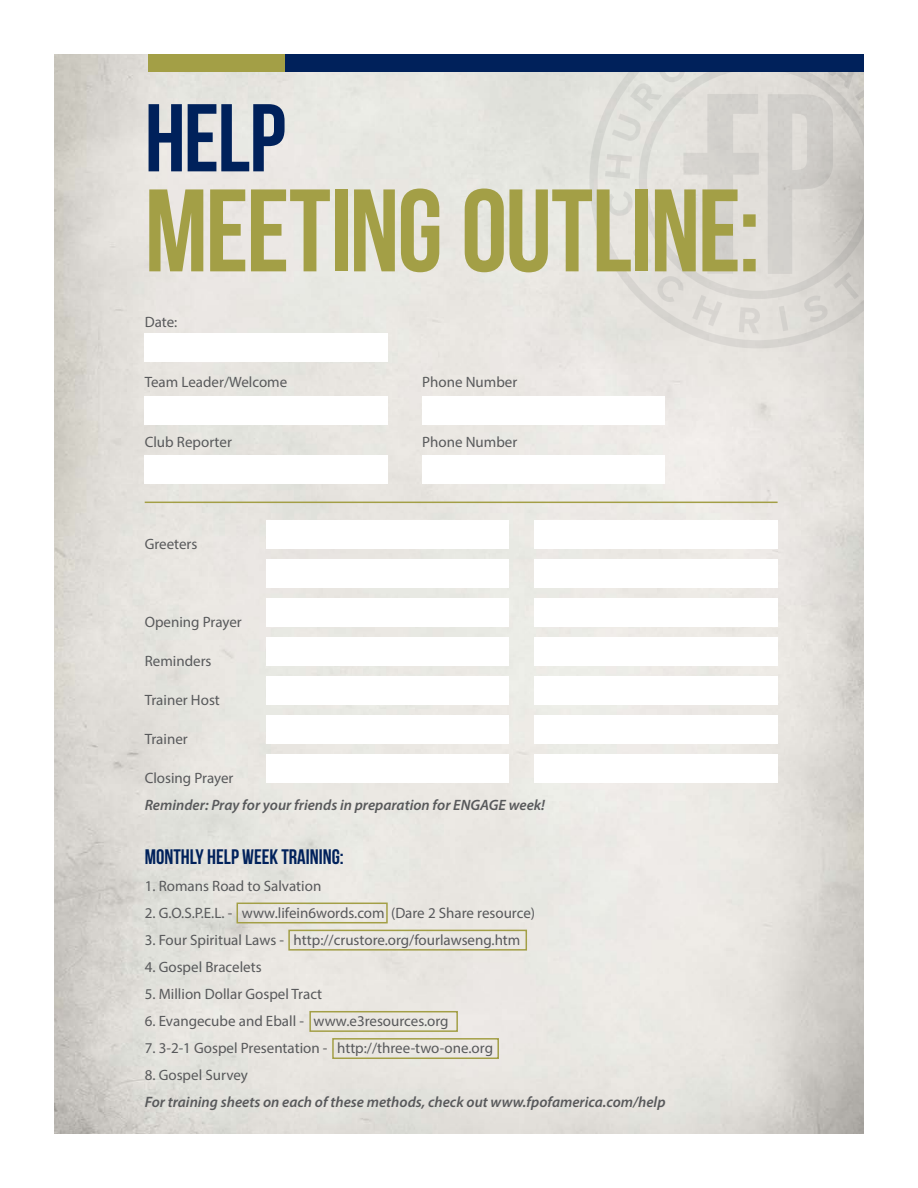
<style>
.page{position:relative;width:918px;height:1188px;background:#fff}
.page>*{position:absolute;margin:0;border:0;box-sizing:border-box;transform-origin:0 0}
.t1{font:117px "Bebas Neue";letter-spacing:-.02em;color:#a39f46}
.t2{font:96px "Bebas Neue";color:#00215b}
.t3{font:21px "Bebas Neue";color:#00215b}
.t4{font:15px "Myriad Pro";color:#58595b}
.t5{font:italic 600 15px "Myriad Pro";color:#58595b}
</style>
<div class="page">
<img style="left:54px;top:54px;width:810px;height:1080px">
<div style="left:148px;top:54px;width:137px;height:17px;background:#a39f46"></div>
<div style="left:285px;top:54px;width:579px;height:17px;background:#00215b"></div>
<div style="left:145px;top:396px;width:243px;height:28px;background:#fff"></div>
<div style="left:145px;top:334px;width:243px;height:28px;background:#fff"></div>
<div style="left:145px;top:455px;width:243px;height:28px;background:#fff"></div>
<div style="left:266px;top:520px;width:243px;height:28px;background:#fff"></div>
<div style="left:266px;top:559px;width:243px;height:29px;background:#fff"></div>
<div style="left:266px;top:599px;width:243px;height:28px;background:#fff"></div>
<div style="left:266px;top:638px;width:243px;height:28px;background:#fff"></div>
<div style="left:266px;top:677px;width:243px;height:28px;background:#fff"></div>
<div style="left:266px;top:716px;width:243px;height:28px;background:#fff"></div>
<div style="left:266px;top:755px;width:243px;height:28px;background:#fff"></div>
<div style="left:535px;top:520px;width:243px;height:28px;background:#fff"></div>
<div style="left:535px;top:559px;width:243px;height:29px;background:#fff"></div>
<div style="left:535px;top:599px;width:243px;height:28px;background:#fff"></div>
<div style="left:535px;top:638px;width:243px;height:28px;background:#fff"></div>
<div style="left:535px;top:677px;width:243px;height:28px;background:#fff"></div>
<div style="left:535px;top:716px;width:243px;height:28px;background:#fff"></div>
<div style="left:535px;top:755px;width:243px;height:28px;background:#fff"></div>
<div style="left:422px;top:396px;width:243px;height:28px;background:#fff"></div>
<div style="left:237px;top:903px;width:151px;height:20px;border:2px solid #a39f46"></div>
<div style="left:288px;top:930px;width:239px;height:21px;border:2px solid #a39f46"></div>
<div style="left:309px;top:1011px;width:149px;height:21px;border:2px solid #a39f46"></div>
<div style="left:332px;top:1038px;width:167px;height:21px;border:2px solid #a39f46"></div>
<svg style="left:589px;top:71px;width:275px;height:277px;background:#dad8d3"></svg>
<div style="left:422px;top:455px;width:243px;height:28px;background:#fff"></div>
<hr style="left:145px;top:502px;width:633px;height:1px;background:#a39f46">
<h2 class="t2" style="left:145px;top:86px;width:142px">HELP</h2>
<h1 class="t1" style="left:145px;top:167px;width:617px">MEETING OUTLINE:</h1>
<p class="t4" style="left:145px;top:312px;width:34px">Date:</p>
<p class="t4" style="left:145px;top:372px;width:144px">Team Leader/Welcome</p>
<p class="t4" style="left:422px;top:372px;width:97px">Phone Number</p>
<p class="t4" style="left:145px;top:432px;width:89px">Club Reporter</p>
<p class="t4" style="left:422px;top:432px;width:97px">Phone Number</p>
<p class="t4" style="left:145px;top:534px;width:54px">Greeters</p>
<p class="t4" style="left:145px;top:612px;width:99px">Opening Prayer</p>
<p class="t4" style="left:145px;top:651px;width:68px">Reminders</p>
<p class="t4" style="left:145px;top:690px;width:77px">Trainer Host</p>
<p class="t4" style="left:145px;top:729px;width:45px">Trainer</p>
<p class="t4" style="left:145px;top:768px;width:90px">Closing Prayer</p>
<p class="t5" style="left:145px;top:795px;width:402px">Reminder: Pray for your friends in preparation for ENGAGE week!</p>
<h3 class="t3" style="left:145px;top:845px;width:201px">MONTHLY HELP WEEK TRAINING:</h3>
<p class="t4" style="left:145px;top:876px;width:178px">1. Romans Road to Salvation</p>
<p class="t4" style="left:145px;top:903px;width:392px">2. G.O.S.P.E.L. - www.lifein6words.com (Dare 2 Share resource)</p>
<p class="t4" style="left:145px;top:930px;width:377px">3. Four Spiritual Laws - http://crustore.org/fourlawseng.htm</p>
<p class="t4" style="left:145px;top:957px;width:118px">4. Gospel Bracelets</p>
<p class="t4" style="left:145px;top:984px;width:179px">5. Million Dollar Gospel Tract</p>
<p class="t4" style="left:145px;top:1011px;width:305px">6. Evangecube and Eball - www.e3resources.org</p>
<p class="t4" style="left:145px;top:1038px;width:350px">7. 3-2-1 Gospel Presentation - http://three-two-one.org</p>
<p class="t4" style="left:145px;top:1065px;width:105px">8. Gospel Survey</p>
<p class="t5" style="left:145px;top:1092px;width:522px">For training sheets on each of these methods, check out www.fpofamerica.com/help</p>
</div>
